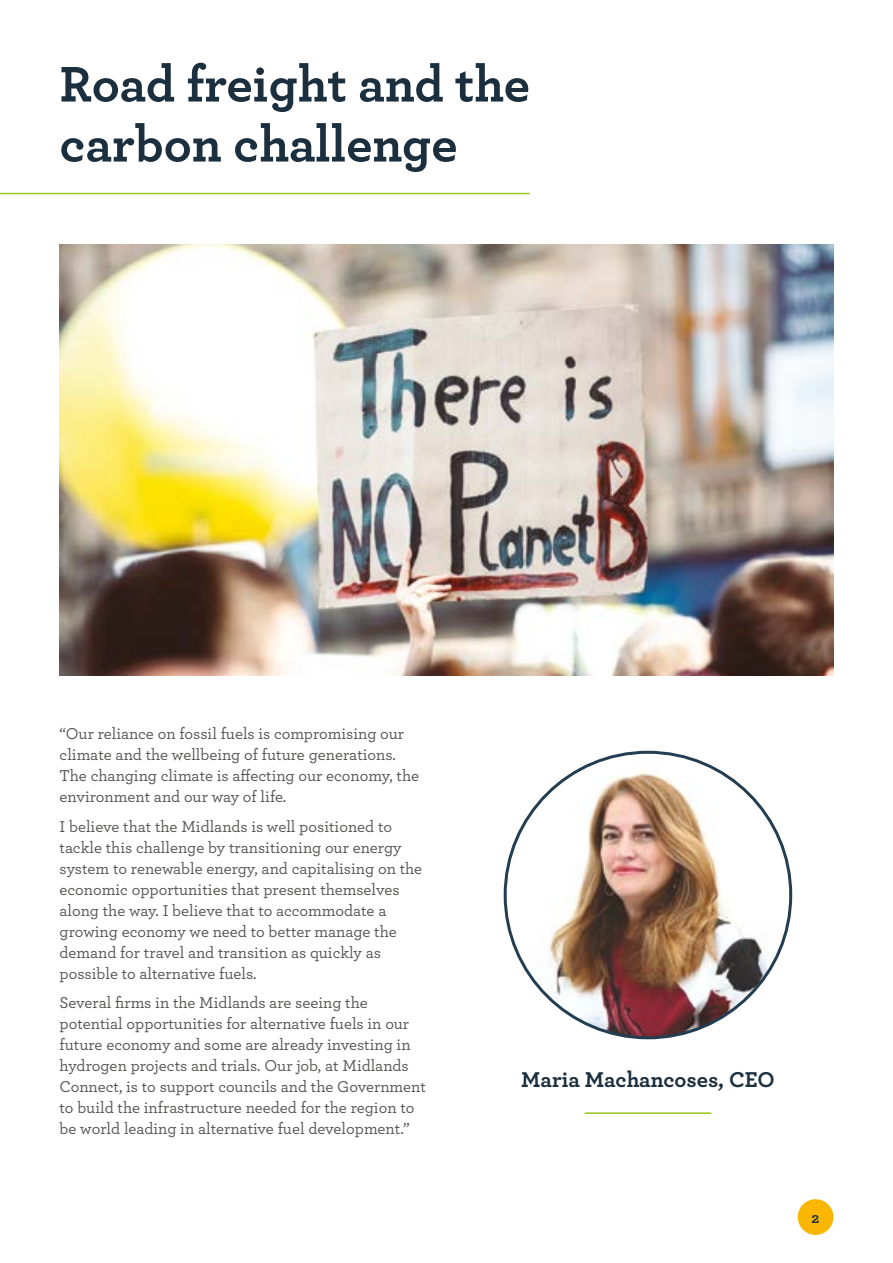
<style>
.page{position:relative;width:893px;height:1263px;background:#fff}
.page>*{position:absolute;margin:0;border:0;box-sizing:border-box;transform-origin:0 0}
.Page_Header{font:700 52.5px/60px "Archer";color:#1b2f3f}
.Sub_Header_Blue{font:700 22.5px "Archer";letter-spacing:-.005em;color:#1b2f3f}
.Body_Copy_Grey{font:500 16.5px/21px "Archer";color:#575756}
.t1{font:700 15px "Archer";color:#1b2f3f}
</style>
<div class="page">
<div style="left:798px;top:1199px;width:35px;height:36px;background:#fab600;border-radius:50%"></div>
<img style="left:505px;top:752px;width:286px;height:286px">
<hr style="left:0;top:193px;width:529px;height:1px;background:#9bc31c">
<hr style="left:585px;top:1112px;width:126px;height:2px;background:#9bc31c">
<img style="left:60px;top:244px;width:773px;height:432px">
<h1 class="Page_Header" style="left:60px;top:51px;width:472px">Road freight and the carbon challenge</h1>
<p class="Body_Copy_Grey" style="left:60px;top:722px;width:361px">“Our reliance on fossil fuels is compromising our climate and the wellbeing of future generations.<br>The changing climate is affecting our economy, the environment and our way of life.</p>
<p class="Body_Copy_Grey" style="left:60px;top:815px;width:364px">I believe that the Midlands is well positioned to tackle this challenge by transitioning our energy system to renewable energy, and capitalising on the economic opportunities that present themselves along the way. I believe that to accommodate a growing economy we need to better manage the demand for travel and transition as quickly as possible to alternative fuels.</p>
<p class="Body_Copy_Grey" style="left:60px;top:991px;width:368px">Several firms in the Midlands are seeing the potential opportunities for alternative fuels in our future economy and some are already investing in hydrogen projects and trials. Our job, at Midlands Connect, is to support councils and the Government to build the infrastructure needed for the region to be world leading in alternative fuel development.”</p>
<h2 class="Sub_Header_Blue" style="left:521px;top:1061px;width:255px">Maria Machancoses, CEO</h2>
<p class="t1" style="left:812px;top:1206px;width:9px">2</p>
</div>
